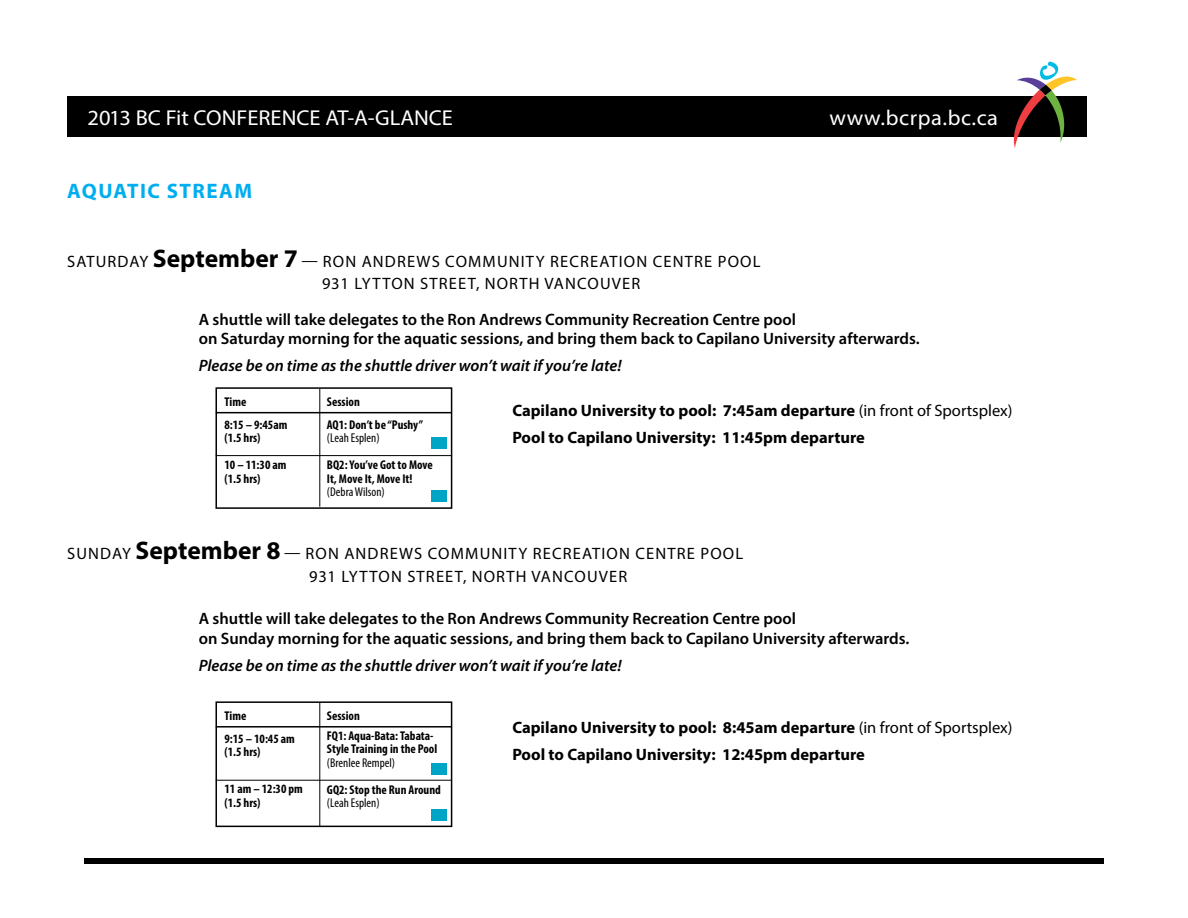
<style>
.page{position:relative;width:1188px;height:918px;background:#fff}
.page>*{position:absolute;margin:0;border:0;box-sizing:border-box;transform-origin:0 0}
.t1{font:21.6px "Myriad Pro";color:#fff;scale:1.04 1}
.t2{font:21.6px "Myriad Pro";letter-spacing:.025em;color:#fff;scale:1.04 1}
.t3{font:700 21px "Myriad Pro";letter-spacing:.07em;color:#00aeef}
.t4{font:600 16.5px/19.8px "Myriad Pro";color:#000}
.t5{font:700 16.5px/27px "Myriad Pro";color:#000}
.t6{font:16.5px/22.8px "Myriad Pro";letter-spacing:.07em;color:#000}
.t7{font:italic 600 16.5px "Myriad Pro";color:#000}
.t8{font:700 condensed 12.75px/23.2px "Myriad Pro";color:#000}
.t9{font:condensed 12.75px "Myriad Pro";color:#000}
.s1{font-weight:700;font-size:25.5px}
.s2{font-weight:400}
</style>
<div class="page">
<div style="left:84px;top:859px;width:1020px;height:5px;background:#000"></div>
<div style="left:67px;top:96px;width:1019px;height:41px;background:#000"></div>
<svg style="left:1014px;top:62px;width:63px;height:86px"></svg>
<div style="left:215px;top:701px;width:237px;height:126px;border:2px solid #000"></div>
<hr style="left:216px;top:726px;width:236px;height:2px;background:#000">
<hr style="left:216px;top:780px;width:236px;height:1px;background:#000">
<hr style="left:319px;top:703px;width:1px;height:124px;background:#000">
<div style="left:432px;top:763px;width:15px;height:12px;background:#00a4c4"></div>
<div style="left:432px;top:809px;width:15px;height:12px;background:#00a4c4"></div>
<div style="left:215px;top:387px;width:237px;height:122px;border:2px solid #000"></div>
<hr style="left:216px;top:412px;width:236px;height:1px;background:#000">
<hr style="left:216px;top:455px;width:236px;height:1px;background:#000">
<hr style="left:319px;top:389px;width:1px;height:118px;background:#000">
<div style="left:431px;top:437px;width:15px;height:11px;background:#00a4c4"></div>
<div style="left:431px;top:490px;width:15px;height:12px;background:#00a4c4"></div>
<h1 class="t1" style="left:87px;top:104px;width:351px">2013 BC FIT CON FERENCE AT-A-GLANCE</h1>
<h1 class="t2" style="left:829px;top:104px;width:164px">WWW.BCRPA.BC.CA</h1>
<p class="t3" style="left:67px;top:178px;width:187px">Aquatic Stream</p>
<p class="t6" style="left:67px;top:249px;width:21px">SATURDAY</p>
<p class="t6" style="left:322px;top:249px;width:436px;text-indent:-169px"><span class="s1">September 7</span> — RON ANDREWS COMMUNITY RECREATION CENTRE POOL<br>931 LYTT</p>
<p class="t6" style="left:391px;top:272px;width:247px">ON STREET, NORTH VA NCOUVER</p>
<p class="t4" style="left:199px;top:309px;width:723px">A shuttle will take delegates to the Ron Andrews Community Recreation Centre pool<br>on Saturday morning for the aquatic sessions, and bring them back to Capilano University afterwards.</p>
<p class="t7" style="left:199px;top:355px;width:424px">Please be on time as the shuttle driver won’t wait if you’re late!</p>
<p class="t8" style="left:224px;top:389px;width:65px">Time<br>8:15 – 9:45am</p>
<p class="t8" style="left:224px;top:424px;width:64px;line-height:27px">(1.5 hrs)<br>10 – 11:30 am</p>
<p class="t8" style="left:224px;top:467px;width:38px">(1.5 hrs)</p>
<p class="t8" style="left:327px;top:389px;width:97px">Session<br>AQ1: Don’t be “Pushy”</p>
<p class="t9" style="left:327px;top:430px;width:54px">(Leah Esplen)</p>
<p class="t8" style="left:327px;top:458px;width:107px;line-height:13.5px">BQ2: You’ve Got to Move<br>It, Move It, Move It!</p>
<p class="t9" style="left:327px;top:484px;width:59px">(Debra Wilson)</p>
<p class="t5" style="left:512px;top:397px;width:502px">Capilano University to pool: 7:45am departure <span class="s2">(IN FRONT OF SPORTSPLEX)<br></span>Pool to Capilano University: 11:45pm departure</p>
<p class="t6" style="left:309px;top:542px;width:436px;text-indent:-242px">SUNDAY <span class="s1">September 8</span> — RON ANDREWS COMMUNITY RECREATION CENTRE POOL<br>931 LYTT</p>
<p class="t6" style="left:378px;top:565px;width:247px">ON STREET, NORTH VA NCOUVER</p>
<p class="t4" style="left:199px;top:608px;width:712px">A shuttle will take delegates to the Ron Andrews Community Recreation Centre pool<br>on Sunday morning for the aquatic sessions, and bring them back to Capilano University afterwards.</p>
<p class="t7" style="left:199px;top:655px;width:424px">Please be on time as the shuttle driver won’t wait if you’re late!</p>
<p class="t8" style="left:224px;top:704px;width:72px">Time<br>9:15 – 10:45 am</p>
<p class="t8" style="left:224px;top:740px;width:38px">(1.5 hrs)</p>
<p class="t8" style="left:224px;top:782px;width:80px;line-height:13.5px">11 am – 12:30 pm (1.5 hrs)</p>
<p class="t8" style="left:327px;top:705px;width:108px;line-height:20.2px">Session<br>FQ1: Aqua-Bata: Tabata-</p>
<p class="t8" style="left:327px;top:737px;width:112px">Style Training in the Pool</p>
<p class="t9" style="left:327px;top:755px;width:70px">(Brenlee Rempel)</p>
<p class="t8" style="left:327px;top:778px;width:115px">GQ2: Stop the Run Around</p>
<p class="t9" style="left:327px;top:795px;width:54px">(Leah Esplen)</p>
<p class="t5" style="left:512px;top:713px;width:502px">Capilano University to pool: 8:45am departure <span class="s2">(IN FRONT OF SPORTSPLEX)<br></span>Pool to Capilano University: 12:45pm departure</p>
</div>
